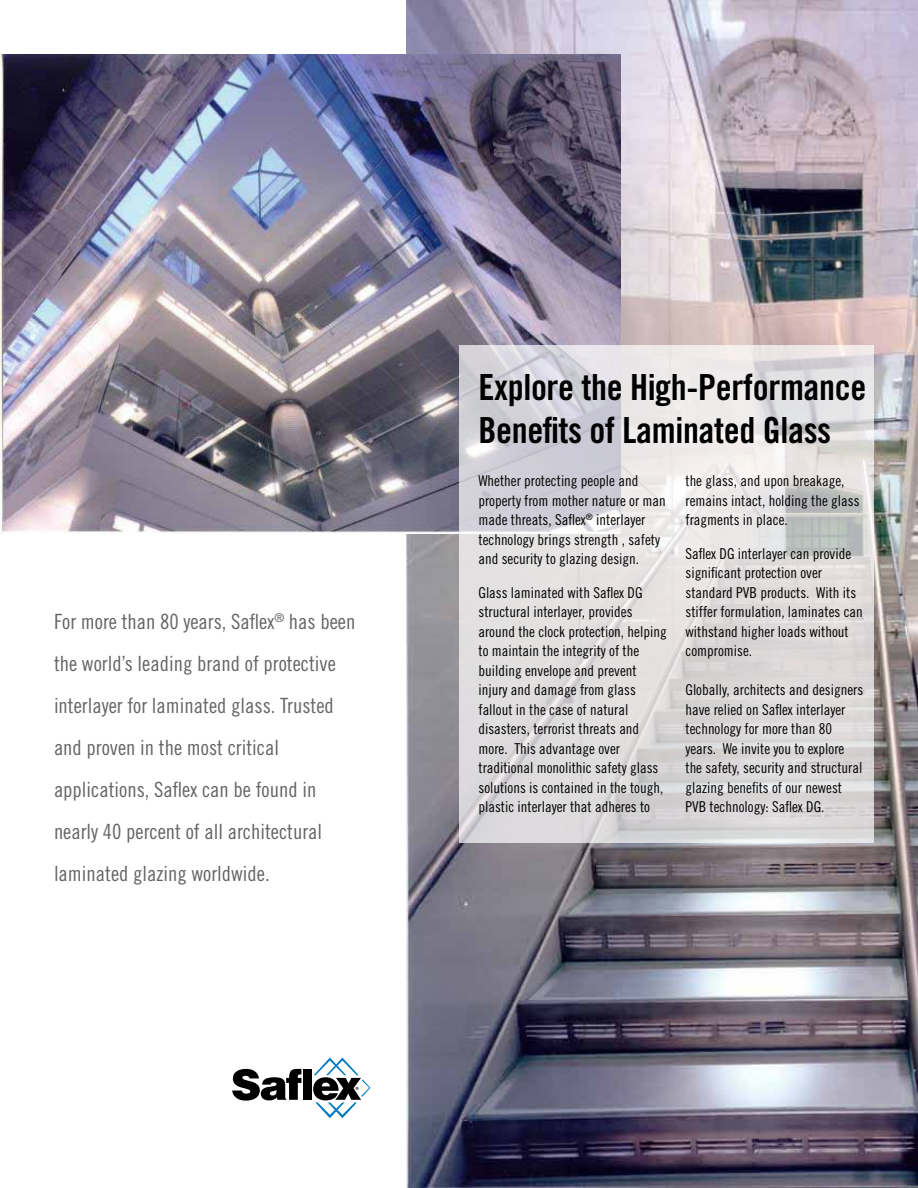
<style>
.page{position:relative;width:918px;height:1188px;background:#fff}
.page>*{position:absolute;margin:0;border:0;box-sizing:border-box;transform-origin:0 0}
.t1{font:36px/43.2px "Trade Gothic LT Std Bd Cn 20";letter-spacing:-.01em;color:#000}
.t2{font:21px/42px "Trade Gothic LT Std Cn 18";color:#636466}
.t3{font:15px/19.5px "Trade Gothic LT Std Cn 18";color:#000}
</style>
<div class="page">
<img style="left:406px;top:0;width:512px;height:1188px">
<img style="left:0;top:54px;width:620px;height:480px">
<svg style="left:232px;top:1069px;width:69px;height:32px"></svg>
<div style="left:303px;top:1069px;width:9px;height:31px;background:#000"></div>
<svg style="left:313px;top:1058px;width:57px;height:60px"></svg>
<svg style="left:459px;top:345px;width:415px;height:497px;background:#dedbdd"></svg>
<p class="t2" style="left:54px;top:600px;width:303px">For more than 80 years, Saflex<sup>®</sup> has been the world’s leading brand of protective interlayer for laminated glass. Trusted and proven in the most critical applications, Saflex can be found in nearly 40 percent of all architectural laminated glazing worldwide.</p>
<h1 class="t1" style="left:478px;top:365px;width:390px">Explore the High-Performance<br>Benefits of Laminated Glass</h1>
<p class="t3" style="left:478px;top:471px;width:189px">Whether protecting people and property from mother nature or man made threats, Saflex<sup>®</sup> interlayer technology brings strength , safety and security to glazing design.</p>
<p class="t3" style="left:479px;top:583px;width:190px">Glass laminated with Saflex DG structural interlayer, provides around the clock protection, helping to maintain the integrity of the building envelope and prevent injury and damage from glass fallout in the case of natural disasters, terrorist threats and more. This advantage over traditional monolithic safety glass solutions is contained in the tough, plastic interlayer that adheres to</p>
<p class="t3" style="left:686px;top:471px;width:176px">the glass, and upon breakage, remains intact, holding the glass fragments in place.</p>
<p class="t3" style="left:686px;top:544px;width:179px">Saflex DG interlayer can provide significant protection over standard PVB products. With its stiffer formulation, laminates can withstand higher loads without compromise.</p>
<p class="t3" style="left:686px;top:680px;width:179px">Globally, architects and designers have relied on Saflex interlayer technology for more than 80 years. We invite you to explore the safety, security and structural glazing benefits of our newest<br>PVB technology: Saflex DG.</p>
</div>
